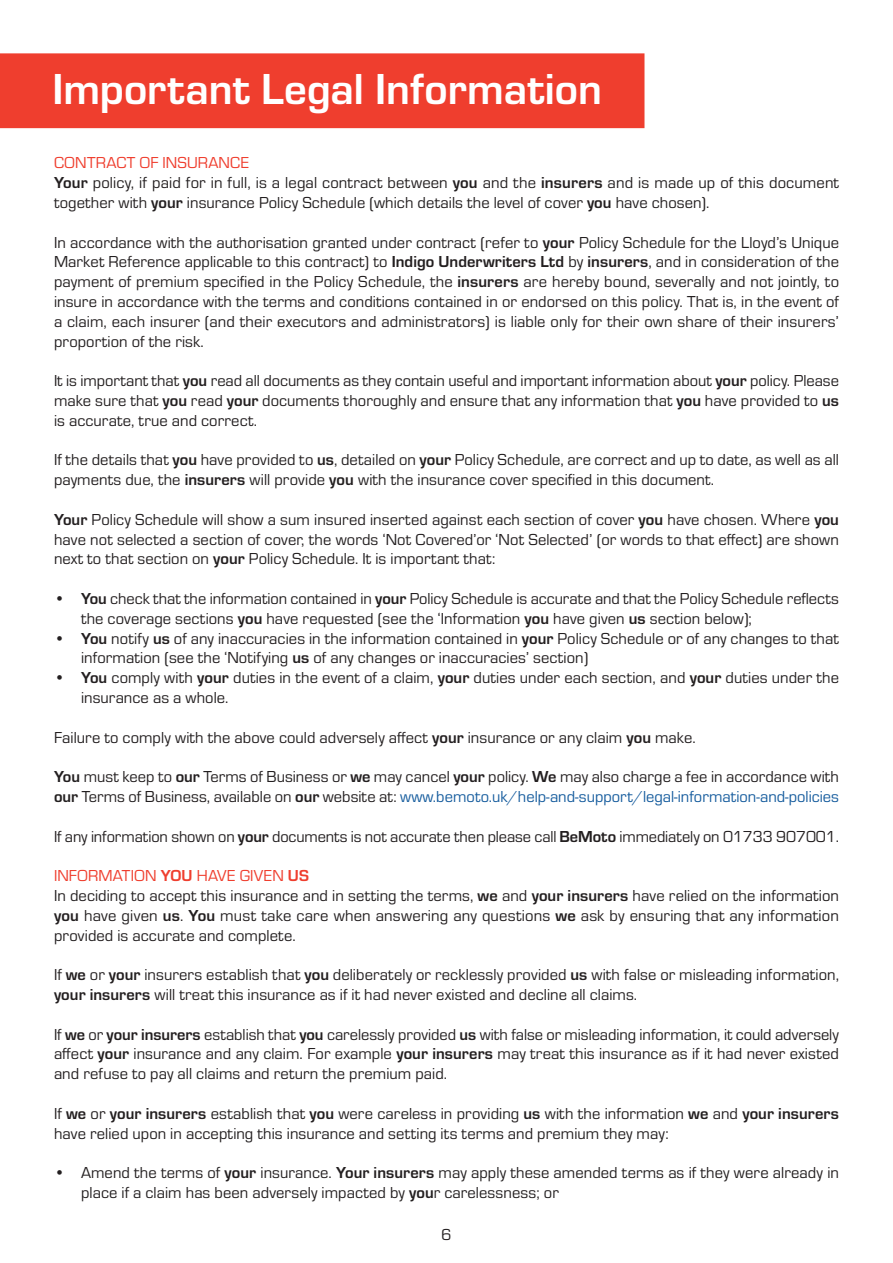
<style>
.page{position:relative;width:893px;height:1263px;background:#fff}
.page>*{position:absolute;margin:0;border:0;box-sizing:border-box;transform-origin:0 0}
.t1{font:700 45px "Eurostile";color:#fff}
.t2{font:16.5px/19.8px "Eurostile";letter-spacing:.005em;color:#231f20}
.t3{font:16.5px "Eurostile";letter-spacing:.005em;color:#ef3e2e}
.s1{font-weight:700}
.s2{color:#175d9e}
</style>
<div class="page">
<div style="left:0;top:53px;width:644px;height:75px;background:#ef3e2e"></div>
<p class="t1" style="left:53px;top:57px;width:551px">Important Legal Information</p>
<p class="t3" style="left:54px;top:152px;width:196px">CONTRACT OF INSURANCE</p>
<p class="t2" style="left:54px;top:172px;width:786px"><span class="s1">Your</span> policy, if paid for in full, is a legal contract between <span class="s1">you</span> and the <span class="s1">insurers</span> and is made up of this document together with <span class="s1">your</span> insurance Policy Schedule (which details the level of cover <span class="s1">you</span> have chosen).</p>
<p class="t2" style="left:54px;top:231px;width:787px;text-align:justify">In accordance with the authorisation granted under contract (refer to <span class="s1">your</span> Policy Schedule for the Lloyd’s Unique Market Reference applicable to this contract) to <span class="s1">Indigo Underwriters Ltd</span> by <span class="s1">insurers</span>, and in consideration of the payment of premium specified in the Policy Schedule, the <span class="s1">insurers</span> are hereby bound, severally and not jointly, to insure in accordance with the terms and conditions contained in or endorsed on this policy. That is, in the event of a claim, each insurer (and their executors and administrators) is liable only for their own share of their insurers’ proportion of the risk.</p>
<p class="t2" style="left:54px;top:370px;width:786px;text-align:justify">It is important that <span class="s1">you</span> read all documents as they contain useful and important information about <span class="s1">your</span> policy. Please make sure that <span class="s1">you</span> read <span class="s1">your</span> documents thoroughly and ensure that any information that <span class="s1">you</span> have provided to <span class="s1">us </span>is accurate, true and correct.</p>
<p class="t2" style="left:54px;top:449px;width:786px">If the details that <span class="s1">you</span> have provided to <span class="s1">us</span>, detailed on <span class="s1">your</span> Policy Schedule, are correct and up to date, as well as all payments due, the <span class="s1">insurers</span> will provide <span class="s1">you</span> with the insurance cover specified in this document.</p>
<p class="t2" style="left:54px;top:509px;width:786px;text-align:justify"><span class="s1">Your</span> Policy Schedule will show a sum insured inserted against each section of cover <span class="s1">you</span> have chosen. Where <span class="s1">you </span>have not selected a section of cover, the words ‘Not Covered’or ‘Not Selected’ (or words to that effect) are shown next to that section on <span class="s1">your</span> Policy Schedule. It is important that:</p>
<p class="t2" style="left:81px;top:588px;width:759px;text-indent:-27px"><span class="s1">• You</span> check that the information contained in <span class="s1">your</span> Policy Schedule is accurate and that the Policy Schedule reflects the coverage sections <span class="s1">you</span> have requested (see the ‘Information <span class="s1">you</span> have given <span class="s1">us</span> section below);</p>
<p class="t2" style="left:81px;top:627px;width:759px;text-indent:-27px"><span class="s1">• You</span> notify <span class="s1">us</span> of any inaccuracies in the information contained in <span class="s1">your</span> Policy Schedule or of any changes to that information (see the ‘Notifying <span class="s1">us</span> of any changes or inaccuracies’ section)</p>
<p class="t2" style="left:81px;top:667px;width:759px;text-indent:-27px"><span class="s1">• You</span> comply with <span class="s1">your</span> duties in the event of a claim, <span class="s1">your</span> duties under each section, and <span class="s1">your</span> duties under the insurance as a whole.</p>
<p class="t2" style="left:54px;top:726px;width:643px">Failure to comply with the above could adversely affect <span class="s1">your</span> insurance or any claim <span class="s1">you</span> make.</p>
<p class="t2" style="left:54px;top:766px;width:787px"><span class="s1">You</span> must keep to <span class="s1">our</span> Terms of Business or <span class="s1">we</span> may cancel <span class="s1">your</span> policy. <span class="s1">We</span> may also charge a fee in accordance with <span class="s1">our</span> Terms of Business, available on <span class="s1">our</span> website at: <span class="s2">www.bemoto.uk/help-and-support/legal-information-and-policies</span></p>
<p class="t2" style="left:54px;top:825px;width:787px">If any information shown on <span class="s1">your</span> documents is not accurate then please call <span class="s1">BeMoto</span> immediately on 01733 907001.</p>
<p class="t3" style="left:54px;top:864px;width:256px">INFORMATION <span class="s1">YOU</span> HAVE GIVEN <span class="s1">US</span></p>
<p class="t2" style="left:54px;top:885px;width:786px;text-align:justify">In deciding to accept this insurance and in setting the terms, <span class="s1">we</span> and <span class="s1">your insurers</span> have relied on the information <span class="s1">you</span> have given <span class="s1">us</span>. <span class="s1">You</span> must take care when answering any questions <span class="s1">we</span> ask by ensuring that any information provided is accurate and complete.</p>
<p class="t2" style="left:54px;top:964px;width:786px">If <span class="s1">we</span> or <span class="s1">your</span> insurers establish that <span class="s1">you</span> deliberately or recklessly provided <span class="s1">us</span> with false or misleading information, <span class="s1">your insurers</span> will treat this insurance as if it had never existed and decline all claims.</p>
<p class="t2" style="left:54px;top:1023px;width:786px;text-align:justify">If <span class="s1">we</span> or <span class="s1">your insurers</span> establish that <span class="s1">you</span> carelessly provided <span class="s1">us</span> with false or misleading information, it could adversely affect <span class="s1">your</span> insurance and any claim. For example <span class="s1">your insurers</span> may treat this insurance as if it had never existed and refuse to pay all claims and return the premium paid.</p>
<p class="t2" style="left:54px;top:1103px;width:786px">If <span class="s1">we</span> or <span class="s1">your insurers</span> establish that <span class="s1">you</span> were careless in providing <span class="s1">us</span> with the information <span class="s1">we</span> and <span class="s1">your insurers </span>have relied upon in accepting this insurance and setting its terms and premium they may:</p>
<p class="t2" style="left:81px;top:1162px;width:759px;text-indent:-27px">• Amend the terms of <span class="s1">your</span> insurance. <span class="s1">Your insurers</span> may apply these amended terms as if they were already in place if a claim has been adversely impacted by <span class="s1">you</span>r carelessness; or</p>
<p class="t2" style="left:441px;top:1224px;width:12px">6</p>
</div>
